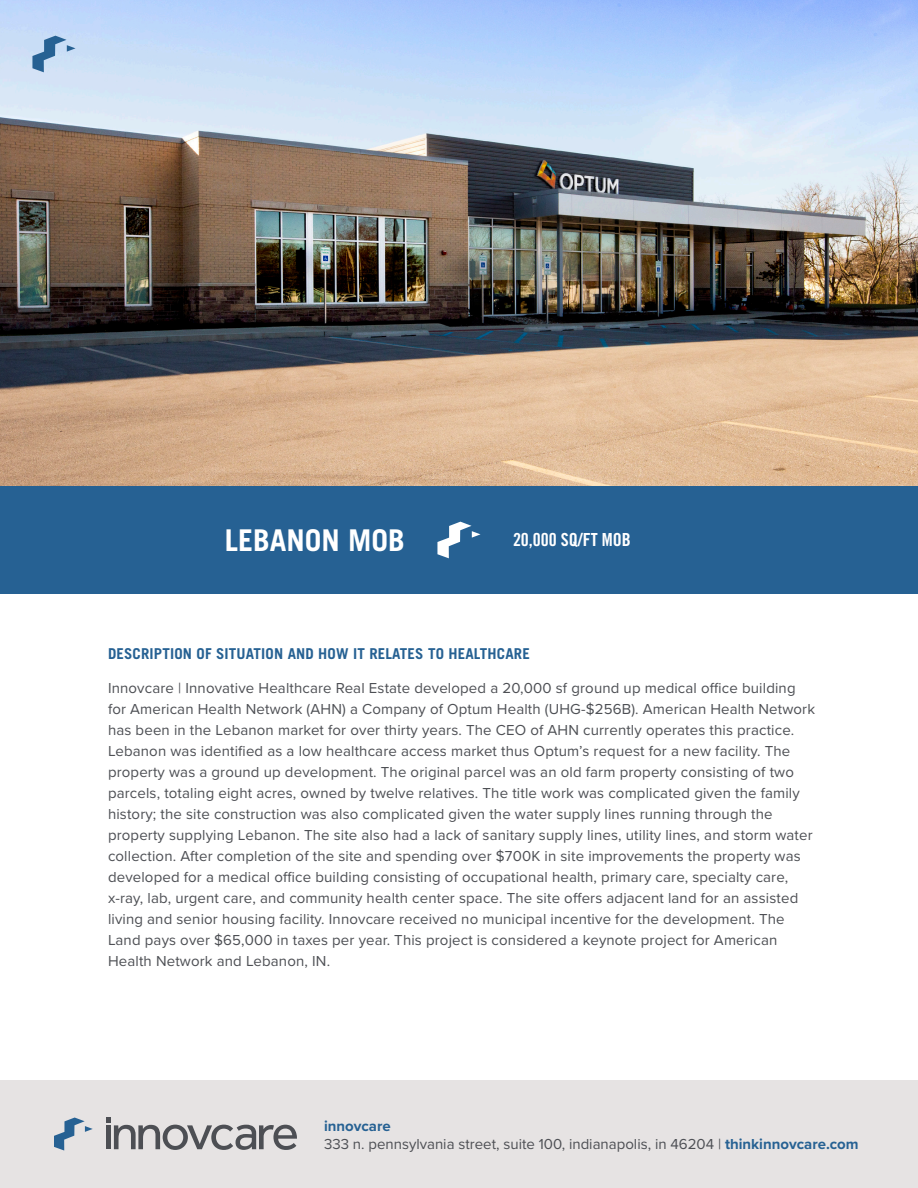
<style>
.page{position:relative;width:918px;height:1188px;background:#fff}
.page>*{position:absolute;margin:0;border:0;box-sizing:border-box;transform-origin:0 0}
.Project_Title{font:700 30px "Trade Gothic LT Std";color:#fff}
.Project_Descriptors{font:18px "Trade Gothic LT Std Bd Cn 20";color:#fff}
.Body_copy{font:15px/21px "Proxima Nova";letter-spacing:.01em;color:#4d4f54}
.Section_heads{font:700 15px "Trade Gothic LT Std";letter-spacing:.01em;color:#266193}
.t1{font:700 15px "Proxima Nova";color:#266193}
.s1{font-weight:700;color:#266193}
</style>
<div class="page">
<div style="left:0;top:1080px;width:918px;height:108px;background:#e6e3e3"></div>
<svg style="left:54px;top:1118px;width:39px;height:33px"></svg>
<svg style="left:106px;top:1117px;width:191px;height:33px"></svg>
<img style="left:0;top:0;width:918px;height:486px">
<div style="left:0;top:486px;width:918px;height:108px;background:#266193"></div>
<svg style="left:437px;top:522px;width:44px;height:36px"></svg>
<svg style="left:32px;top:36px;width:44px;height:36px;background:#98b8d7"></svg>
<p class="Project_Title" style="left:225px;top:522px;width:182px">LEBANON MOB</p>
<p class="Project_Descriptors" style="left:513px;top:529px;width:119px">20,000 SQ/FT MOB</p>
<p class="Section_heads" style="left:108px;top:644px;width:423px">DESCRIPTION OF SITUATION AND HOW IT RELATES TO HEALTHCARE</p>
<p class="Body_copy" style="left:108px;top:677px;width:709px">Innovcare | Innovative Healthcare Real Estate developed a 20,000 sf ground up medical office building for American Health Network (AHN) a Company of Optum Health (UHG-$256B). American Health Network has been in the Lebanon market for over thirty years. The CEO of AHN currently operates this practice.<br>Lebanon was identified as a low healthcare access market thus Optum’s request for a new facility. The property was a ground up development. The original parcel was an old farm property consisting of two parcels, totaling eight acres, owned by twelve relatives. The title work was complicated given the family history; the site construction was also complicated given the water supply lines running through the property supplying Lebanon. The site also had a lack of sanitary supply lines, utility lines, and storm water collection. After completion of the site and spending over $700K in site improvements the property was developed for a medical office building consisting of occupational health, primary care, specialty care, x-ray, lab, urgent care, and community health center space. The site offers adjacent land for an assisted living and senior housing facility. Innovcare received no municipal incentive for the development. The Land pays over $65,000 in taxes per year. This project is considered a keynote project for American Health Network and Lebanon, IN.</p>
<p class="t1" style="left:324px;top:1115px;width:68px">innovcare</p>
<p class="Body_copy" style="left:324px;top:1133px;width:536px">333 n. pennsylvania street, suite 100, indianapolis, in 46204 | <span class="s1">thinkinnovcare.com</span></p>
</div>
